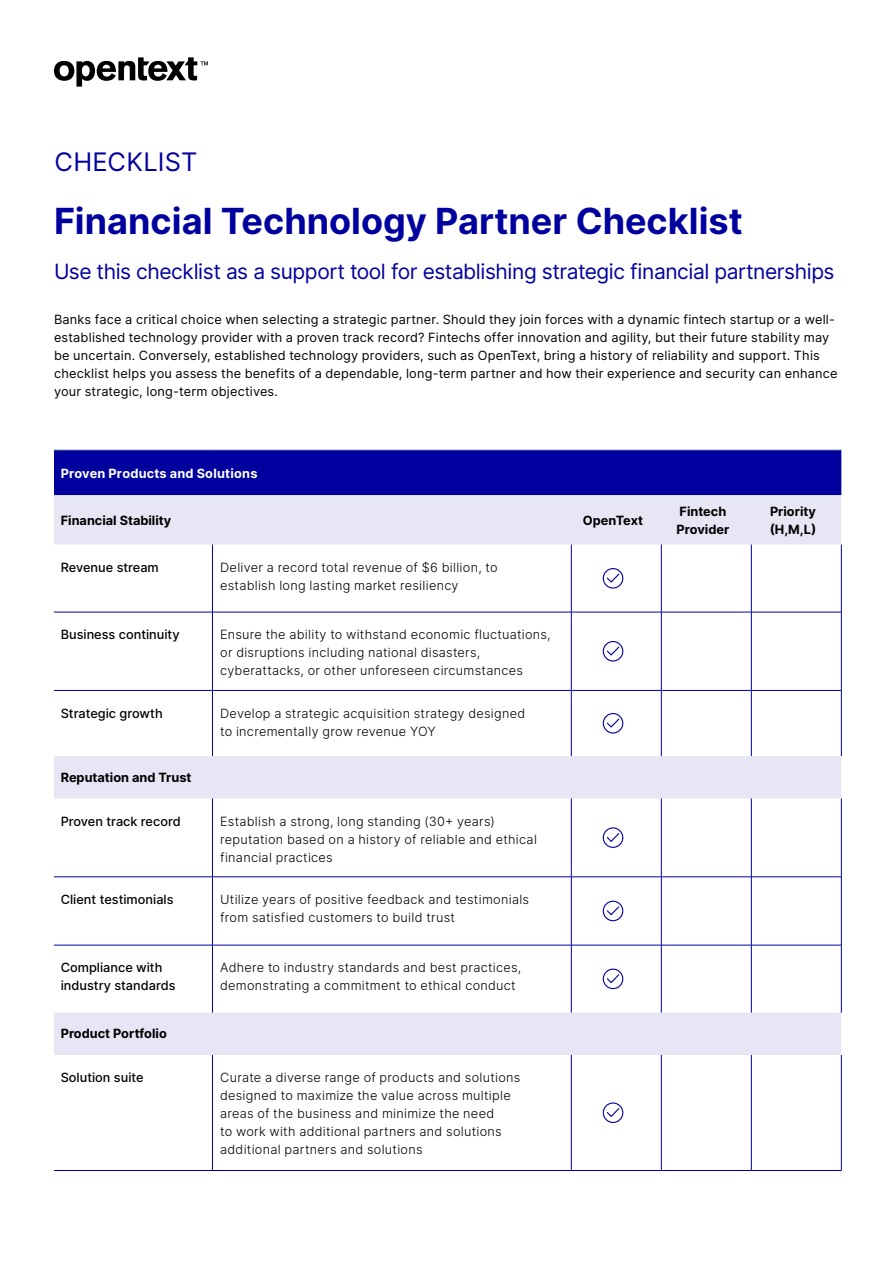
<style>
.page{position:relative;width:893px;height:1263px;background:#fff}
.page>*{position:absolute;margin:0;border:0;box-sizing:border-box;transform-origin:0 0}
.t1{font:700 36px "Inter";color:#00009f}
.Document_type{font:25.5px "Inter";letter-spacing:.01em;color:#00009f}
.t2{font:21px "Inter";letter-spacing:-.02em;color:#00009f}
.Table_Body{font:300 12.75px/18px "Inter";letter-spacing:.02em;color:#000}
.Body{font:12.75px/18px "Inter";letter-spacing:.015em;color:#000}
.Table_H3{font:500 12.75px/18px "Inter";color:#000}
.t3{font:700 12.75px/18px "Inter";color:#000}
.Table_H1{font:700 12.75px "Inter";letter-spacing:.015em;color:#fff}
</style>
<div class="page">
<svg style="left:54px;top:57px;width:154px;height:30px"></svg>
<div style="left:54px;top:451px;width:787px;height:44px;background:#00009f"></div>
<svg style="left:54px;top:495px;width:787px;height:560px"></svg>
<hr style="left:841px;top:798px;width:1px;height:79px;background:#00009f">
<hr style="left:841px;top:877px;width:1px;height:68px;background:#00009f">
<hr style="left:841px;top:945px;width:1px;height:68px;background:#00009f">
<hr style="left:212px;top:545px;width:1px;height:67px;background:#00009f">
<hr style="left:571px;top:545px;width:1px;height:67px;background:#00009f">
<hr style="left:661px;top:545px;width:1px;height:67px;background:#00009f">
<hr style="left:751px;top:545px;width:1px;height:67px;background:#00009f">
<hr style="left:841px;top:545px;width:1px;height:67px;background:#00009f">
<hr style="left:54px;top:612px;width:158px;height:1px;background:#00009f">
<hr style="left:212px;top:612px;width:359px;height:1px;background:#00009f">
<hr style="left:212px;top:612px;width:1px;height:78px;background:#00009f">
<hr style="left:571px;top:612px;width:90px;height:1px;background:#00009f">
<hr style="left:571px;top:612px;width:1px;height:78px;background:#00009f">
<hr style="left:661px;top:612px;width:90px;height:1px;background:#00009f">
<hr style="left:661px;top:612px;width:1px;height:78px;background:#00009f">
<hr style="left:751px;top:612px;width:90px;height:1px;background:#00009f">
<hr style="left:751px;top:612px;width:1px;height:78px;background:#00009f">
<hr style="left:841px;top:612px;width:1px;height:78px;background:#00009f">
<hr style="left:54px;top:690px;width:158px;height:1px;background:#00009f">
<hr style="left:212px;top:690px;width:359px;height:1px;background:#00009f">
<hr style="left:212px;top:691px;width:1px;height:65px;background:#00009f">
<hr style="left:571px;top:690px;width:90px;height:1px;background:#00009f">
<hr style="left:571px;top:691px;width:1px;height:65px;background:#00009f">
<hr style="left:661px;top:690px;width:90px;height:1px;background:#00009f">
<hr style="left:661px;top:691px;width:1px;height:65px;background:#00009f">
<hr style="left:751px;top:690px;width:90px;height:1px;background:#00009f">
<hr style="left:751px;top:691px;width:1px;height:65px;background:#00009f">
<hr style="left:841px;top:691px;width:1px;height:65px;background:#00009f">
<hr style="left:212px;top:798px;width:1px;height:79px;background:#00009f">
<hr style="left:571px;top:798px;width:1px;height:79px;background:#00009f">
<hr style="left:661px;top:798px;width:1px;height:79px;background:#00009f">
<hr style="left:751px;top:798px;width:1px;height:79px;background:#00009f">
<hr style="left:54px;top:876px;width:158px;height:1px;background:#00009f">
<hr style="left:212px;top:876px;width:359px;height:1px;background:#00009f">
<hr style="left:212px;top:877px;width:1px;height:68px;background:#00009f">
<hr style="left:571px;top:876px;width:90px;height:1px;background:#00009f">
<hr style="left:571px;top:877px;width:1px;height:68px;background:#00009f">
<hr style="left:661px;top:876px;width:90px;height:1px;background:#00009f">
<hr style="left:661px;top:877px;width:1px;height:68px;background:#00009f">
<hr style="left:751px;top:876px;width:90px;height:1px;background:#00009f">
<hr style="left:751px;top:877px;width:1px;height:68px;background:#00009f">
<hr style="left:54px;top:945px;width:158px;height:1px;background:#00009f">
<hr style="left:212px;top:945px;width:359px;height:1px;background:#00009f">
<hr style="left:212px;top:945px;width:1px;height:68px;background:#00009f">
<hr style="left:571px;top:945px;width:90px;height:1px;background:#00009f">
<hr style="left:571px;top:945px;width:1px;height:68px;background:#00009f">
<hr style="left:661px;top:945px;width:90px;height:1px;background:#00009f">
<hr style="left:661px;top:945px;width:1px;height:68px;background:#00009f">
<hr style="left:751px;top:945px;width:90px;height:1px;background:#00009f">
<hr style="left:751px;top:945px;width:1px;height:68px;background:#00009f">
<hr style="left:212px;top:1055px;width:1px;height:115px;background:#00009f">
<hr style="left:571px;top:1055px;width:1px;height:115px;background:#00009f">
<hr style="left:661px;top:1055px;width:1px;height:115px;background:#00009f">
<hr style="left:751px;top:1055px;width:1px;height:115px;background:#00009f">
<hr style="left:841px;top:1055px;width:1px;height:115px;background:#00009f">
<hr style="left:54px;top:1170px;width:158px;height:1px;background:#00009f">
<hr style="left:212px;top:1170px;width:359px;height:1px;background:#00009f">
<hr style="left:571px;top:1170px;width:90px;height:1px;background:#00009f">
<hr style="left:661px;top:1170px;width:90px;height:1px;background:#00009f">
<hr style="left:751px;top:1170px;width:90px;height:1px;background:#00009f">
<hr style="left:54px;top:450px;width:158px;height:1px;background:#2e3d98">
<hr style="left:212px;top:450px;width:359px;height:1px;background:#2e3d98">
<hr style="left:571px;top:450px;width:90px;height:1px;background:#2e3d98">
<hr style="left:661px;top:450px;width:90px;height:1px;background:#2e3d98">
<hr style="left:751px;top:450px;width:90px;height:1px;background:#2e3d98">
<svg style="left:606px;top:573px;width:14px;height:11px"></svg>
<div style="left:603px;top:568px;width:20px;height:21px;border:1px solid #00009f;border-radius:50%"></div>
<svg style="left:606px;top:646px;width:14px;height:11px"></svg>
<div style="left:603px;top:641px;width:20px;height:20px;border:1px solid #00009f;border-radius:50%"></div>
<svg style="left:606px;top:718px;width:14px;height:11px"></svg>
<div style="left:603px;top:713px;width:20px;height:20px;border:1px solid #00009f;border-radius:50%"></div>
<svg style="left:606px;top:832px;width:14px;height:11px"></svg>
<div style="left:603px;top:827px;width:20px;height:21px;border:1px solid #00009f;border-radius:50%"></div>
<svg style="left:606px;top:905px;width:14px;height:11px"></svg>
<div style="left:603px;top:901px;width:20px;height:20px;border:1px solid #00009f;border-radius:50%"></div>
<svg style="left:606px;top:973px;width:14px;height:11px"></svg>
<div style="left:603px;top:968px;width:20px;height:21px;border:1px solid #00009f;border-radius:50%"></div>
<svg style="left:606px;top:1108px;width:14px;height:9px"></svg>
<div style="left:603px;top:1102px;width:20px;height:21px;border:1px solid #00009f;border-radius:50%"></div>
<p class="Document_type" style="left:55px;top:143px;width:144px">CHECKLIST</p>
<h1 class="t1" style="left:54px;top:195px;width:690px">Financial Technology Partner Checklist</h1>
<h2 class="t2" style="left:54px;top:256px;width:782px">Use this checklist as a support tool for establishing strategic financial partnerships</h2>
<p class="Body" style="left:54px;top:310px;width:785px">Banks face a critical choice when selecting a strategic partner. Should they join forces with a dynamic fintech startup or a well&shy;established technology provider with a proven track record? Fintechs offer innovation and agility, but their future stability may be uncertain. Conversely, established technology providers, such as OpenText, bring a history of reliability and support. This checklist helps you assess the benefits of a dependable, long-term partner and how their experience and security can enhance your strategic, long-term objectives.</p>
<p class="Table_H1" style="left:61px;top:464px;width:198px">Proven Products and Solutions</p>
<p class="t3" style="left:61px;top:511px;width:112px">Financial Stability</p>
<p class="t3" style="left:583px;top:511px;width:62px">OpenText</p>
<p class="t3" style="left:677px;top:502px;width:54px">Fintech<br>Provider</p>
<p class="t3" style="left:770px;top:502px;width:48px">Priority (H,M,L)</p>
<p class="Table_H3" style="left:61px;top:558px;width:100px">Revenue stream</p>
<p class="Table_Body" style="left:220px;top:558px;width:279px">Deliver a record total revenue of $6 billion, to establish long lasting market resiliency</p>
<p class="Table_H3" style="left:61px;top:625px;width:120px">Business continuity</p>
<p class="Table_Body" style="left:220px;top:626px;width:332px">Ensure the ability to withstand economic fluctuations, or disruptions including national disasters, cyberattacks, or other unforeseen circumstances</p>
<p class="Table_H3" style="left:61px;top:704px;width:103px">Strategic growth</p>
<p class="Table_Body" style="left:220px;top:704px;width:307px">Develop a strategic acquisition strategy designed to incrementally grow revenue YOY</p>
<p class="t3" style="left:61px;top:768px;width:132px">Reputation and Trust</p>
<p class="Table_H3" style="left:61px;top:812px;width:121px">Proven track record</p>
<p class="Table_Body" style="left:220px;top:812px;width:318px">Establish a strong, long standing (30+ years) reputation based on a history of reliable and ethical financial practices</p>
<p class="Table_H3" style="left:61px;top:890px;width:114px">Client testimonials</p>
<p class="Table_Body" style="left:220px;top:890px;width:310px">Utilize years of positive feedback and testimonials from satisfied customers to build trust</p>
<p class="Table_H3" style="left:61px;top:958px;width:116px">Compliance with industry standards</p>
<p class="Table_Body" style="left:220px;top:959px;width:303px">Adhere to industry standards and best practices, demonstrating a commitment to ethical conduct</p>
<p class="t3" style="left:61px;top:1024px;width:108px">Product Portfolio</p>
<p class="Table_H3" style="left:61px;top:1068px;width:84px">Solution suite</p>
<p class="Table_Body" style="left:220px;top:1068px;width:302px">Curate a diverse range of products and solutions designed to maximize the value across multiple areas of the business and minimize the need<br>to work with additional partners and solutions additional partners and solutions</p>
</div>
